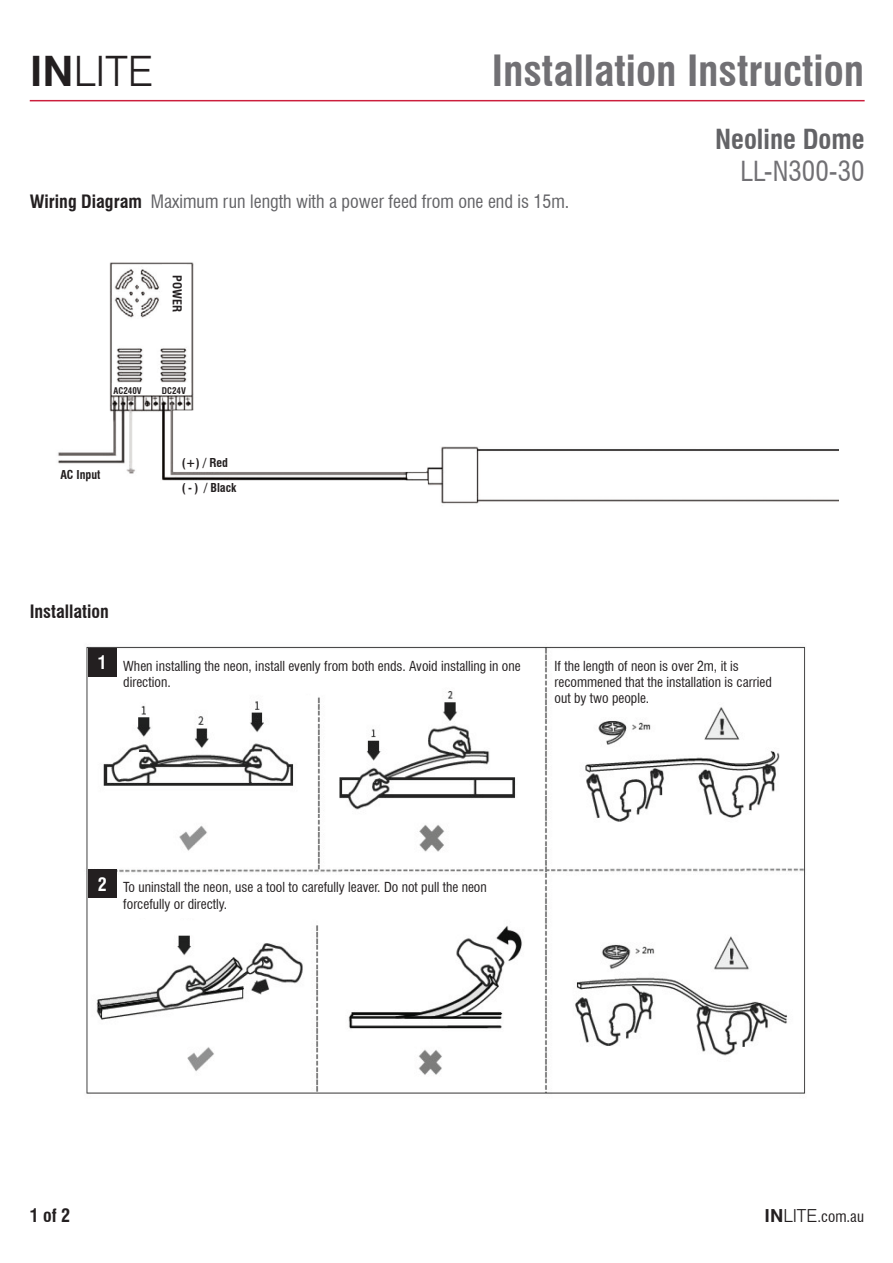
<style>
.page{position:relative;width:893px;height:1263px;background:#fff}
.page>*{position:absolute;margin:0;border:0;box-sizing:border-box;transform-origin:0 0}
.t1{font:700 condensed 42px "Swiss 721 BT";color:#717074}
.t2{font:300 42px "Swiss 721 BT";color:#231f20}
.t3{font:700 condensed 27px "Swiss 721 BT";color:#636366}
.t4{font:condensed 27px "Swiss 721 BT";color:#717074}
.t5{font:condensed 18px "Swiss 721 BT";color:#636366}
.t6{font:700 condensed 18px "Swiss 721 BT";color:#231f20}
.t7{font:700 condensed 18px "Swiss 721 BT";color:#fff}
.t8{font:condensed 15px "Swiss 721 BT";color:#231f20}
.t9{font:condensed 13.5px/16.2px "Swiss 721 BT";color:#231f20}
.t10{font:700 condensed 12px/24.6px "Swiss 721 BT";color:#231f20}
.t11{font:700 condensed 9px "Swiss 721 BT";color:#231f20}
.s1{font-weight:700}
.s2{font-weight:700;font-stretch:normal;font-size:18px}
.s3{font-weight:300;font-stretch:normal;font-size:18px}
</style>
<div class="page">
<hr style="left:30px;top:100px;width:835px;height:1px;background:#cc1f3d">
<img style="left:86px;top:646px;width:720px;height:448px">
<div style="left:88px;top:648px;width:29px;height:29px;background:#231f20"></div>
<div style="left:88px;top:869px;width:29px;height:29px;background:#231f20"></div>
<img style="left:58px;top:262px;width:781px;height:242px">
<h1 class="t2" style="left:30px;top:45px;width:125px"><span class="s1">IN</span>LITE</h1>
<h1 class="t1" style="left:492px;top:45px;width:374px">Installation Instruction</h1>
<h3 class="t6" style="left:30px;top:191px;width:114px">Wiring Diagram</h3>
<h3 class="t5" style="left:151px;top:191px;width:420px">Maximum run length with a power feed from one end is 15m.</h3>
<p class="t10" style="left:189px;top:275px;width:38px;rotate:90deg">POWER</p>
<p class="t11" style="left:114px;top:385px;width:30px">AC240V</p>
<p class="t11" style="left:162px;top:385px;width:26px">DC24V</p>
<p class="t10" style="left:60px;top:462px;width:42px">AC Input</p>
<p class="t10" style="left:182px;top:450px;width:56px">(+) / Red<br>( - ) / Black</p>
<h3 class="t6" style="left:30px;top:600px;width:81px">Installation</h3>
<h2 class="t3" style="left:715px;top:123px;width:151px">Neoline Dome</h2>
<h2 class="t4" style="left:740px;top:155px;width:126px">LL-N300-30</h2>
<h3 class="t7" style="left:98px;top:652px;width:10px">1</h3>
<p class="t9" style="left:123px;top:658px;width:399px">When installing the neon, install evenly from both ends. Avoid installing in one direction.</p>
<p class="t9" style="left:554px;top:658px;width:219px">If the length of neon is over 2m, it is recommened that the installation is carried out by two people.</p>
<h3 class="t7" style="left:98px;top:873px;width:10px">2</h3>
<p class="t9" style="left:123px;top:879px;width:365px">To uninstall the neon, use a tool to carefully leaver. Do not pull the neon forcefully or directly.</p>
<h3 class="t6" style="left:30px;top:1205px;width:42px">1 of 2</h3>
<p class="t8" style="left:764px;top:1208px;width:101px"><span class="s2">IN</span><span class="s3">LITE</span>.com.au</p>
</div>
